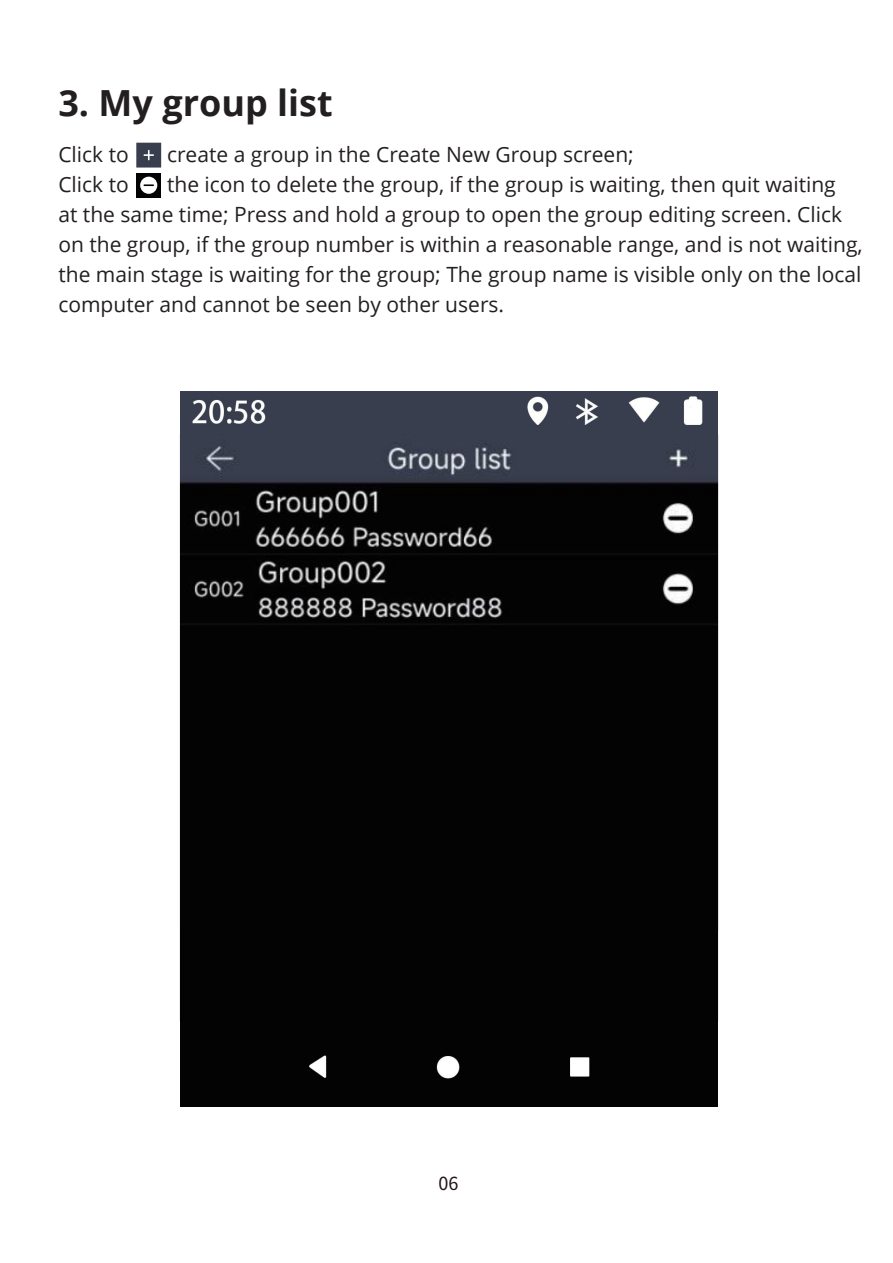
<style>
.page{position:relative;width:893px;height:1263px;background:#fff}
.page>*{position:absolute;margin:0;border:0;box-sizing:border-box;transform-origin:0 0}
.t1{font:700 36px "Open Sans";color:#231f20}
.t2{font:21px/30px "Open Sans";color:#231f20}
.t3{font:18px "Source Han Sans CN";color:#211613}
</style>
<div class="page">
<svg style="left:136px;top:143px;width:25px;height:25px"></svg>
<div style="left:136px;top:173px;width:25px;height:25px;background:#030303"></div>
<svg style="left:140px;top:177px;width:17px;height:17px"></svg>
<img style="left:180px;top:391px;width:537px;height:715px">
<div style="left:180px;top:434px;width:538px;height:587px;background:#030303"></div>
<img style="left:181px;top:435px;width:538px;height:495px">
<h1 class="t1" style="left:58px;top:78px;width:276px">3. My group list</h1>
<p class="t2" style="left:58px;top:138px;width:72px">Click to</p>
<p class="t2" style="left:167px;top:138px;width:468px">create a group in the Create New Group screen;</p>
<p class="t2" style="left:58px;top:168px;width:72px">Click to</p>
<p class="t2" style="left:58px;top:168px;width:806px;text-indent:109px">the icon to delete the group, if the group is waiting, then quit waiting<br>at the same time; Press and hold a group to open the group editing screen. Click on the group, if the group number is within a reasonable range, and is not waiting, the main stage is waiting for the group; The group name is visible only on the local computer and cannot be seen by other users.</p>
<p class="t3" style="left:438px;top:1173px;width:21px">06</p>
</div>
